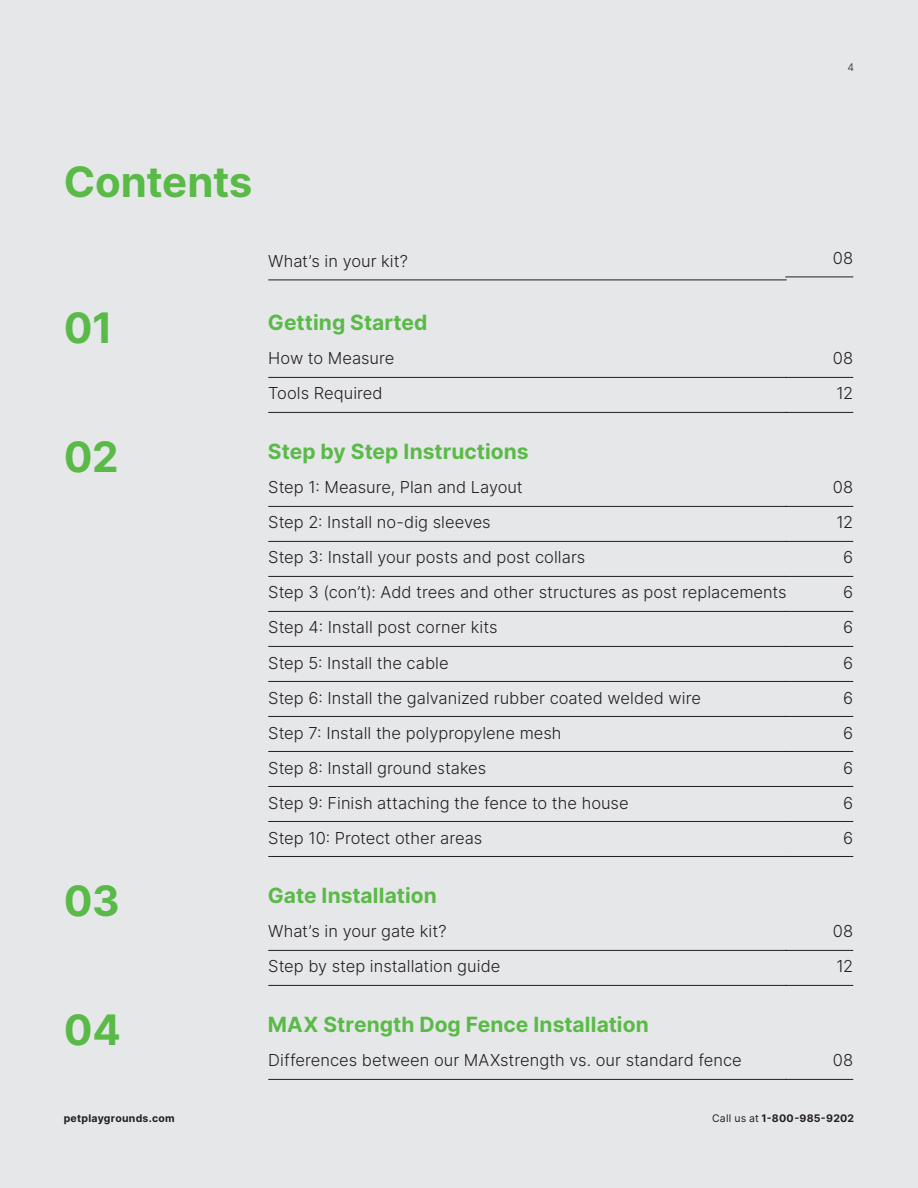
<style>
.page{position:relative;width:918px;height:1188px;background:#e6e7e9}
.page>*{position:absolute;margin:0;border:0;box-sizing:border-box;transform-origin:0 0}
.t1{font:700 42px "Inter";letter-spacing:-.01em;color:#5aba47}
.t2{font:700 21px "Inter";letter-spacing:.005em;color:#5aba47}
.t3{font:300 16.5px/35px "Inter";color:#231f20}
.t4{font:700 10.5px "Inter";letter-spacing:.025em;color:#231f20}
.t5{font:300 10.5px "Inter";color:#231f20}
.s1{font-weight:400}
</style>
<div class="page">
<hr style="left:268px;top:377px;width:519px;height:1px;background:#231f20">
<hr style="left:268px;top:412px;width:519px;height:1px;background:#231f20">
<hr style="left:785px;top:377px;width:68px;height:1px;background:#231f20">
<hr style="left:785px;top:412px;width:68px;height:1px;background:#231f20">
<hr style="left:268px;top:280px;width:519px;height:1px;background:#231f20">
<hr style="left:785px;top:277px;width:68px;height:1px;background:#231f20">
<hr style="left:268px;top:506px;width:519px;height:1px;background:#231f20">
<hr style="left:268px;top:541px;width:519px;height:1px;background:#231f20">
<hr style="left:268px;top:576px;width:519px;height:1px;background:#231f20">
<hr style="left:268px;top:611px;width:519px;height:1px;background:#231f20">
<hr style="left:268px;top:646px;width:519px;height:1px;background:#231f20">
<hr style="left:268px;top:681px;width:519px;height:1px;background:#231f20">
<hr style="left:268px;top:716px;width:519px;height:1px;background:#231f20">
<hr style="left:268px;top:751px;width:519px;height:1px;background:#231f20">
<hr style="left:268px;top:786px;width:519px;height:1px;background:#231f20">
<hr style="left:268px;top:821px;width:519px;height:1px;background:#231f20">
<hr style="left:268px;top:856px;width:519px;height:1px;background:#231f20">
<hr style="left:785px;top:506px;width:68px;height:1px;background:#231f20">
<hr style="left:785px;top:541px;width:68px;height:1px;background:#231f20">
<hr style="left:785px;top:576px;width:68px;height:1px;background:#231f20">
<hr style="left:785px;top:611px;width:68px;height:1px;background:#231f20">
<hr style="left:785px;top:646px;width:68px;height:1px;background:#231f20">
<hr style="left:785px;top:681px;width:68px;height:1px;background:#231f20">
<hr style="left:785px;top:716px;width:68px;height:1px;background:#231f20">
<hr style="left:785px;top:751px;width:68px;height:1px;background:#231f20">
<hr style="left:785px;top:786px;width:68px;height:1px;background:#231f20">
<hr style="left:785px;top:821px;width:68px;height:1px;background:#231f20">
<hr style="left:785px;top:856px;width:68px;height:1px;background:#231f20">
<hr style="left:268px;top:950px;width:519px;height:1px;background:#231f20">
<hr style="left:268px;top:985px;width:519px;height:1px;background:#231f20">
<hr style="left:785px;top:950px;width:68px;height:1px;background:#231f20">
<hr style="left:785px;top:985px;width:68px;height:1px;background:#231f20">
<hr style="left:268px;top:1079px;width:519px;height:1px;background:#231f20">
<hr style="left:785px;top:1079px;width:68px;height:1px;background:#231f20">
<p class="t5" style="left:848px;top:61px;width:8px">4</p>
<h1 class="t1" style="left:64px;top:157px;width:190px">Contents</h1>
<p class="t3" style="left:268px;top:243px;width:141px">What’s in your kit?</p>
<p class="t3" style="left:833px;top:240px;width:22px">08</p>
<h1 class="t1" style="left:64px;top:303px;width:51px">01</h1>
<p class="t2" style="left:268px;top:310px;width:161px">Getting Started</p>
<p class="t3" style="left:268px;top:341px;width:128px">How to Measure<br>Tools Required</p>
<p class="t3" style="left:833px;top:341px;width:22px">08<br>12</p>
<h1 class="t1" style="left:64px;top:432px;width:56px">02</h1>
<p class="t2" style="left:268px;top:439px;width:262px">Step by Step Instructions</p>
<p class="t3" style="left:268px;top:470px;width:520px">Step 1: Measure, Plan and Layout<br>Step 2: Install no-dig sleeves<br>Step 3: Install your posts and post collars<br>Step 3 (con’t): Add trees and other structures as post replacements Step 4: Install post corner kits<br>Step 5: Install the cable<br>Step 6: Install the galvanized rubber coated welded wire<br>Step 7: Install the polypropylene mesh<br>Step 8: Install ground stakes<br>Step 9: Finish attaching the fence to the house<br>Step 10: Protect other areas</p>
<p class="t3" style="left:833px;top:470px;width:22px;text-align:right">08<br>12<br>6<br>6<br>6<br>6<br>6<br>6<br>6<br>6<br>6</p>
<h1 class="t1" style="left:64px;top:876px;width:57px">03</h1>
<p class="t2" style="left:268px;top:883px;width:170px">Gate Installation</p>
<p class="t3" style="left:268px;top:914px;width:234px">What’s in your gate kit?<br>Step by step installation guide</p>
<p class="t3" style="left:833px;top:914px;width:22px">08<br>12</p>
<h1 class="t1" style="left:64px;top:1005px;width:59px">04</h1>
<p class="t2" style="left:268px;top:1012px;width:382px">MAX Strength Dog Fence Installation</p>
<p class="t3" style="left:268px;top:1043px;width:475px">Differences between our MAXstrength vs. our standard fence</p>
<p class="t3" style="left:833px;top:1043px;width:22px">08</p>
<p class="t4" style="left:64px;top:1112px;width:112px">petplaygrounds.com</p>
<p class="t4" style="left:712px;top:1112px;width:144px"><span class="s1">Call us at</span> 1-800-985-9202</p>
</div>
